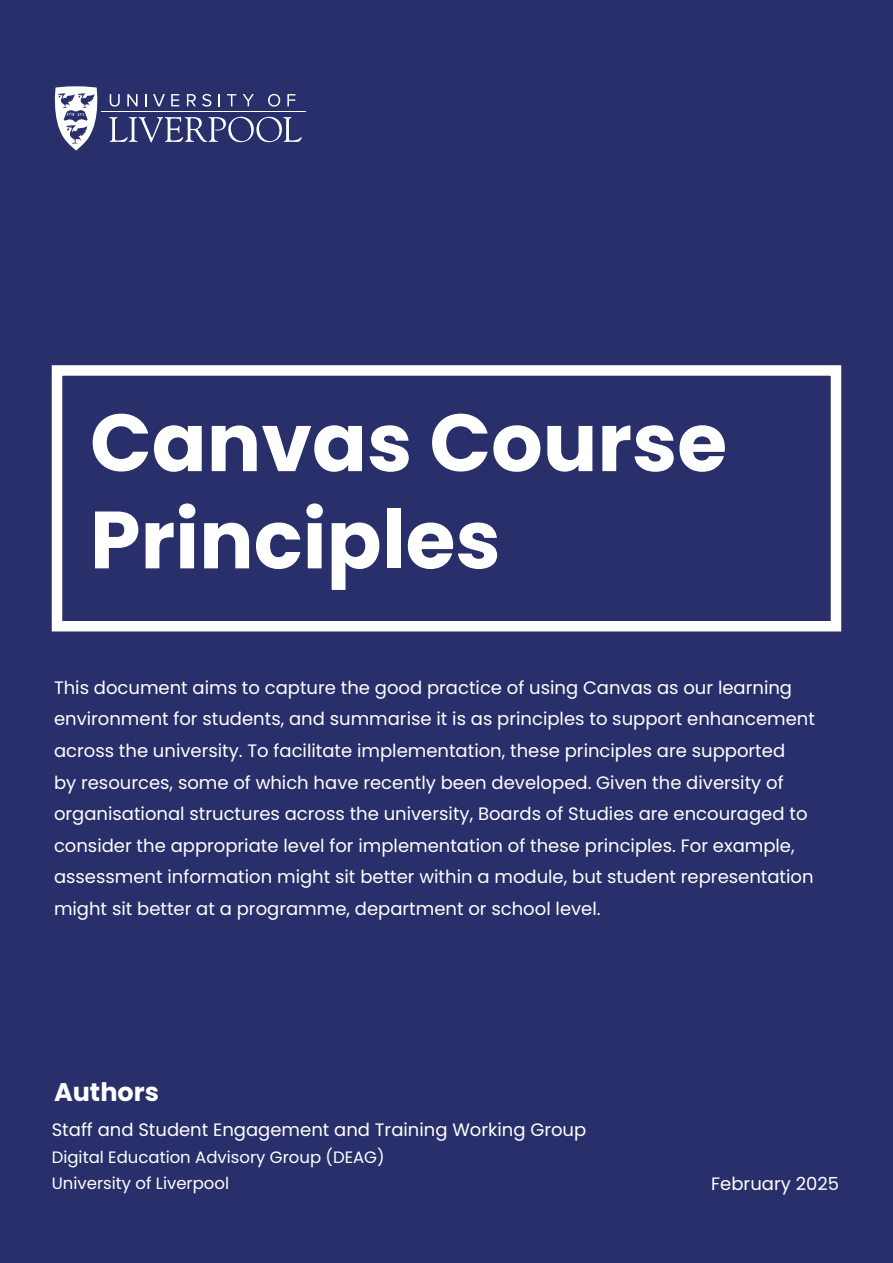
<style>
.page{position:relative;width:893px;height:1263px;background:#292f6a}
.page>*{position:absolute;margin:0;border:0;box-sizing:border-box;transform-origin:0 0}
.t1{font:700 81px/97.2px "Poppins";color:#fff}
.Heading_2{font:700 25.5px "Poppins";color:#fff}
.Paragraph{font:18px/31.5px "Poppins";color:#fff}
.Paragraph-2{font:16.5px "Poppins";color:#fff}
</style>
<div class="page">
<svg style="left:54px;top:86px;width:44px;height:64px"></svg>
<hr style="left:101px;top:111px;width:205px;height:1px;background:#fff">
<svg style="left:145px;top:94px;width:2px;height:12px"></svg>
<svg style="left:171px;top:94px;width:8px;height:12px"></svg>
<svg style="left:153px;top:94px;width:12px;height:12px"></svg>
<svg style="left:127px;top:94px;width:11px;height:12px"></svg>
<svg style="left:110px;top:94px;width:10px;height:13px"></svg>
<svg style="left:287px;top:94px;width:8px;height:12px"></svg>
<svg style="left:243px;top:94px;width:11px;height:12px"></svg>
<svg style="left:227px;top:94px;width:9px;height:12px"></svg>
<svg style="left:187px;top:94px;width:9px;height:12px"></svg>
<svg style="left:268px;top:94px;width:12px;height:13px"></svg>
<svg style="left:218px;top:94px;width:2px;height:12px"></svg>
<svg style="left:202px;top:94px;width:9px;height:13px"></svg>
<svg style="left:109px;top:116px;width:193px;height:26px"></svg>
<div style="left:52px;top:365px;width:789px;height:266px;border:10px solid #fff"></div>
<h1 class="t1" style="left:90px;top:395px;width:639px">Canvas Course<br>Principles</h1>
<p class="Paragraph" style="left:54px;top:672px;width:762px">This document aims to capture the good practice of using Canvas as our learning environment for students, and summarise it is as principles to support enhancement across the university. To facilitate implementation, these principles are supported<br>by resources, some of which have recently been developed. Given the diversity of organisational structures across the university, Boards of Studies are encouraged to consider the appropriate level for implementation of these principles. For example, assessment information might sit better within a module, but student representation might sit better at a programme, department or school level.</p>
<h2 class="Heading_2" style="left:54px;top:1078px;width:106px">Authors</h2>
<p class="Paragraph" style="left:52px;top:1114px;width:536px">Staff and Student Engagement and Training Working Group</p>
<p class="Paragraph-2" style="left:52px;top:1147px;width:334px">Digital Education Advisory Group (DEAG)</p>
<p class="Paragraph-2" style="left:52px;top:1173px;width:179px">University of Liverpool</p>
<p class="Paragraph" style="left:711px;top:1168px;width:129px">February 2025</p>
</div>
